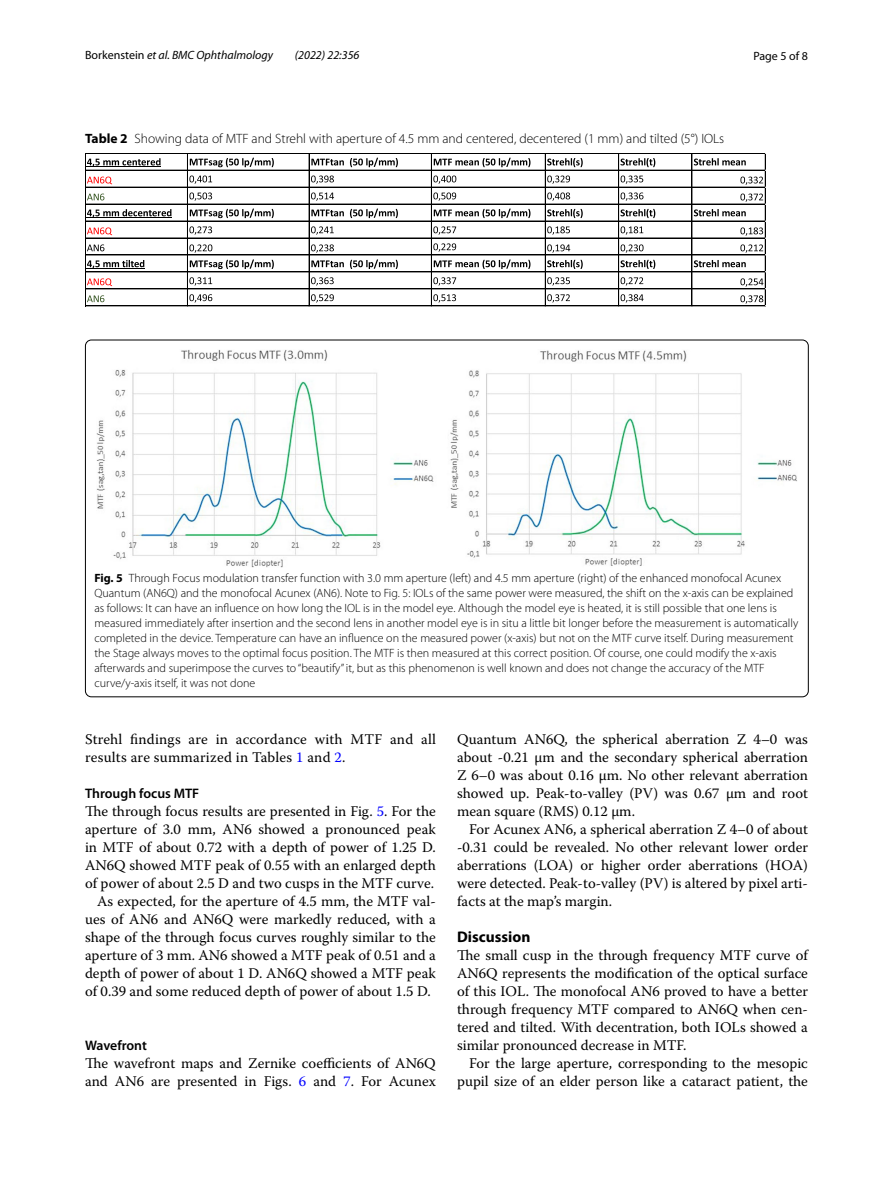
<style>
.page{position:relative;width:893px;height:1187px;background:#fff}
.page>*{position:absolute;margin:0;border:0;box-sizing:border-box;transform-origin:0 0}
.t1{font:700 15.45px "Myriad Pro";color:#000}
.t2{font:14.7px/18px "Warnock Pro";color:#000;text-align:justify}
.t3{font:600 13.8px "Myriad Pro";color:#000}
.t4{font:300 13.5px "Myriad Pro";color:#000}
.t5{font:300 12px/15px "Myriad Pro";color:#000}
.t6{font:italic 12px "Myriad Pro";color:#000}
.t7{font:12px "Myriad Pro";color:#000}
.s1{font-style:normal}
.s2{font-weight:700}
.s3{color:#00f}
</style>
<div class="page">
<svg style="left:87px;top:158px;width:74px;height:8px"></svg>
<hr style="left:87px;top:166px;width:74px;height:1px;background:#000">
<svg style="left:190px;top:158px;width:84px;height:9px"></svg>
<svg style="left:311px;top:158px;width:87px;height:9px"></svg>
<svg style="left:434px;top:158px;width:96px;height:9px"></svg>
<svg style="left:547px;top:158px;width:36px;height:9px"></svg>
<svg style="left:620px;top:158px;width:35px;height:9px"></svg>
<svg style="left:87px;top:176px;width:25px;height:8px"></svg>
<svg style="left:189px;top:175px;width:23px;height:9px"></svg>
<svg style="left:311px;top:175px;width:23px;height:9px"></svg>
<svg style="left:433px;top:175px;width:23px;height:9px"></svg>
<svg style="left:547px;top:175px;width:23px;height:9px"></svg>
<svg style="left:621px;top:175px;width:22px;height:9px"></svg>
<svg style="left:87px;top:193px;width:17px;height:7px"></svg>
<svg style="left:189px;top:192px;width:23px;height:9px"></svg>
<svg style="left:311px;top:192px;width:23px;height:9px"></svg>
<svg style="left:433px;top:192px;width:23px;height:9px"></svg>
<svg style="left:547px;top:192px;width:23px;height:9px"></svg>
<svg style="left:621px;top:192px;width:22px;height:9px"></svg>
<svg style="left:87px;top:209px;width:84px;height:8px"></svg>
<hr style="left:87px;top:217px;width:85px;height:1px;background:#000">
<svg style="left:190px;top:208px;width:84px;height:10px"></svg>
<svg style="left:311px;top:208px;width:87px;height:10px"></svg>
<svg style="left:434px;top:208px;width:96px;height:10px"></svg>
<svg style="left:547px;top:209px;width:36px;height:9px"></svg>
<svg style="left:620px;top:209px;width:35px;height:9px"></svg>
<svg style="left:87px;top:227px;width:25px;height:8px"></svg>
<svg style="left:189px;top:226px;width:23px;height:9px"></svg>
<svg style="left:311px;top:226px;width:23px;height:9px"></svg>
<svg style="left:433px;top:226px;width:23px;height:9px"></svg>
<svg style="left:547px;top:226px;width:23px;height:9px"></svg>
<svg style="left:621px;top:226px;width:22px;height:9px"></svg>
<svg style="left:87px;top:244px;width:17px;height:7px"></svg>
<svg style="left:189px;top:244px;width:23px;height:9px"></svg>
<svg style="left:311px;top:244px;width:23px;height:9px"></svg>
<svg style="left:433px;top:243px;width:23px;height:9px"></svg>
<svg style="left:547px;top:244px;width:23px;height:9px"></svg>
<svg style="left:621px;top:244px;width:22px;height:9px"></svg>
<svg style="left:87px;top:260px;width:57px;height:8px"></svg>
<hr style="left:87px;top:268px;width:58px;height:1px;background:#000">
<svg style="left:190px;top:259px;width:84px;height:10px"></svg>
<svg style="left:311px;top:259px;width:87px;height:10px"></svg>
<svg style="left:434px;top:259px;width:96px;height:10px"></svg>
<svg style="left:547px;top:260px;width:36px;height:9px"></svg>
<svg style="left:620px;top:260px;width:35px;height:9px"></svg>
<svg style="left:87px;top:278px;width:25px;height:8px"></svg>
<svg style="left:189px;top:277px;width:23px;height:8px"></svg>
<svg style="left:311px;top:277px;width:23px;height:8px"></svg>
<svg style="left:433px;top:277px;width:23px;height:8px"></svg>
<svg style="left:547px;top:277px;width:23px;height:8px"></svg>
<svg style="left:621px;top:277px;width:22px;height:8px"></svg>
<svg style="left:87px;top:295px;width:17px;height:7px"></svg>
<svg style="left:189px;top:294px;width:23px;height:8px"></svg>
<svg style="left:311px;top:294px;width:23px;height:8px"></svg>
<svg style="left:433px;top:294px;width:23px;height:8px"></svg>
<svg style="left:547px;top:294px;width:23px;height:8px"></svg>
<svg style="left:621px;top:294px;width:23px;height:8px"></svg>
<hr style="left:85px;top:153px;width:680px;height:1px;background:#000">
<hr style="left:85px;top:170px;width:680px;height:1px;background:#000">
<hr style="left:85px;top:187px;width:680px;height:1px;background:#000">
<hr style="left:85px;top:204px;width:680px;height:1px;background:#000">
<hr style="left:85px;top:221px;width:680px;height:1px;background:#000">
<hr style="left:85px;top:238px;width:680px;height:1px;background:#000">
<hr style="left:85px;top:255px;width:680px;height:1px;background:#000">
<hr style="left:85px;top:272px;width:680px;height:1px;background:#000">
<hr style="left:86px;top:288px;width:679px;height:1px;background:#000">
<hr style="left:85px;top:289px;width:680px;height:1px;background:#000">
<hr style="left:85px;top:153px;width:1px;height:153px;background:#000">
<hr style="left:187px;top:153px;width:1px;height:153px;background:#000">
<hr style="left:309px;top:153px;width:1px;height:153px;background:#000">
<hr style="left:431px;top:153px;width:1px;height:153px;background:#000">
<hr style="left:545px;top:153px;width:1px;height:153px;background:#000">
<hr style="left:618px;top:153px;width:1px;height:153px;background:#000">
<hr style="left:692px;top:153px;width:1px;height:153px;background:#000">
<hr style="left:85px;top:305px;width:680px;height:1px;background:#000">
<svg style="left:694px;top:153px;width:72px;height:153px"></svg>
<img style="left:97px;top:350px;width:700px;height:217px">
<p class="t6" style="left:85px;top:48px;width:189px"><span class="s1">Borkenstein</span> et al. BMC Ophthalmology</p>
<p class="t6" style="left:295px;top:48px;width:66px">(2022) 22:356</p>
<p class="t7" style="left:753px;top:48px;width:56px">Page 5 of 8</p>
<p class="t4" style="left:85px;top:131px;width:641px"><span class="s2">Table 2</span> Showing data of MTF and Strehl with aperture of 4.5 mm and centered, decentered (1 mm) and tilted (5°) IOLs</p>
<p class="t5" style="left:94px;top:571px;width:705px"><span class="s2">Fig. 5</span> Through Focus modulation transfer function with 3.0 mm aperture (left) and 4.5 mm aperture (right) of the enhanced monofocal Acunex Quantum (AN6Q) and the monofocal Acunex (AN6). Note to Fig. 5: IOLs of the same power were measured, the shift on the x-axis can be explained as follows: It can have an influence on how long the IOL is in the model eye. Although the model eye is heated, it is still possible that one lens is measured immediately after insertion and the second lens in another model eye is in situ a little bit longer before the measurement is automatically completed in the device. Temperature can have an influence on the measured power (x-axis) but not on the MTF curve itself. During measurement the Stage always moves to the optimal focus position. The MTF is then measured at this correct position. Of course, one could modify the x-axis afterwards and superimpose the curves to “beautify” it, but as this phenomenon is well known and does not change the accuracy of the MTF curve/y-axis itself, it was not done</p>
<p class="t2" style="left:85px;top:729px;width:352px">Strehl findings are in accordance with MTF and all results are summarized in Tables <span class="s3">1</span> and <span class="s3">2</span>.</p>
<p class="t3" style="left:85px;top:784px;width:116px">Through focus MTF</p>
<p class="t2" style="left:85px;top:801px;width:352px">The through focus results are presented in Fig. <span class="s3">5</span>. For the</p>
<p class="t2" style="left:85px;top:819px;width:352px">aperture of 3.0 mm, AN6 showed a pronounced peak</p>
<p class="t2" style="left:85px;top:837px;width:352px">in MTF of about 0.72 with a depth of power of 1.25 D.</p>
<p class="t2" style="left:85px;top:855px;width:352px">AN6Q showed MTF peak of 0.55 with an enlarged depth</p>
<p class="t2" style="left:85px;top:873px;width:351px">of power of about 2.5 D and two cusps in the MTF curve.</p>
<p class="t2" style="left:97px;top:891px;width:340px">As expected, for the aperture of 4.5 mm, the MTF val-</p>
<p class="t2" style="left:85px;top:909px;width:352px">ues of AN6 and AN6Q were markedly reduced, with a</p>
<p class="t2" style="left:85px;top:927px;width:352px">shape of the through focus curves roughly similar to the</p>
<p class="t2" style="left:85px;top:945px;width:352px">aperture of 3 mm. AN6 showed a MTF peak of 0.51 and a</p>
<p class="t2" style="left:85px;top:963px;width:352px">depth of power of about 1 D. AN6Q showed a MTF peak</p>
<p class="t2" style="left:85px;top:981px;width:347px">of 0.39 and some reduced depth of power of about 1.5 D.</p>
<p class="t3" style="left:85px;top:1036px;width:63px">Wavefront</p>
<p class="t2" style="left:85px;top:1054px;width:352px">The wavefront maps and Zernike coefficients of AN6Q and AN6 are presented in Figs. <span class="s3">6</span> and <span class="s3">7</span>. For Acunex</p>
<p class="t2" style="left:457px;top:729px;width:352px">Quantum AN6Q, the spherical aberration Z 4–0 was about -0.21 µm and the secondary spherical aberration Z 6–0 was about 0.16 µm. No other relevant aberration showed up. Peak-to-valley (PV) was 0.67 µm and root mean square (RMS) 0.12 µm.</p>
<p class="t2" style="left:457px;top:819px;width:352px;text-indent:12px">For Acunex AN6, a spherical aberration Z 4–0 of about -0.31 could be revealed. No other relevant lower order aberrations (LOA) or higher order aberrations (HOA) were detected. Peak-to-valley (PV) is altered by pixel arti&shy;facts at the map’s margin.</p>
<p class="t1" style="left:457px;top:926px;width:75px">Discussion</p>
<p class="t2" style="left:457px;top:945px;width:352px">The small cusp in the through frequency MTF curve of AN6Q represents the modification of the optical surface of this IOL. The monofocal AN6 proved to have a better through frequency MTF compared to AN6Q when cen&shy;tered and tilted. With decentration, both IOLs showed a similar pronounced decrease in MTF.</p>
<p class="t2" style="left:457px;top:1053px;width:352px;text-align:right">For the large aperture, corresponding to the mesopic pupil size of an elder person like a cataract patient, the</p>
</div>
